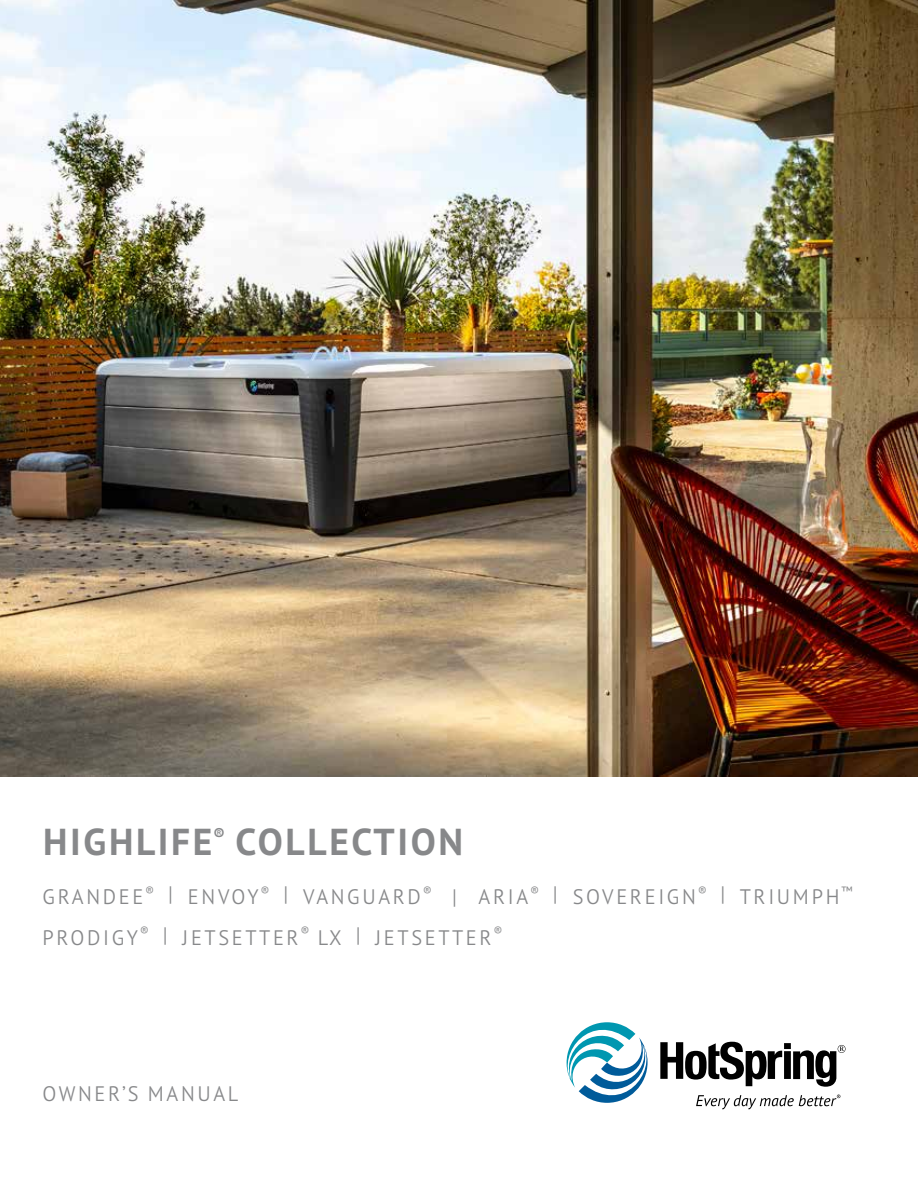
<style>
.page{position:relative;width:918px;height:1188px;background:#fff}
.page>*{position:absolute;margin:0;border:0;box-sizing:border-box;transform-origin:0 0}
.t1{font:700 37.5px "PT Sans Pro";letter-spacing:.07em;color:#87888a}
.t2{font:300 21px/40.5px "PT Sans Pro";letter-spacing:.13em;color:#87888a}
.t3{font:700 16.5px "PT Sans Pro";color:#87888a}
</style>
<div class="page">
<img style="left:0;top:0;width:918px;height:777px">
<svg style="left:566px;top:1022px;width:280px;height:88px"></svg>
<h1 class="t1" style="left:43px;top:817px;width:171px">HIGHLIFE</h1>
<p class="t3" style="left:214px;top:823px;width:13px">®</p>
<h1 class="t1" style="left:235px;top:817px;width:229px">COLLECTION</h1>
<p class="t2" style="left:43px;top:876px;width:391px">GRANDEE<sup>®</sup> | ENVOY<sup>®</sup> | VANGUARD<sup>®</sup></p>
<p class="t2" style="left:43px;top:876px;width:812px;text-indent:410px">| ARIA<sup>®</sup> | SOVEREIGN<sup>®</sup> | TRIUMPH<sup>™<br></sup>PRODIGY<sup>®</sup> | JETSETTER<sup>®</sup> LX | JETSETTER<sup>®</sup></p>
<p class="t2" style="left:43px;top:1073px;width:197px">OWNER’S MANUAL</p>
</div>
